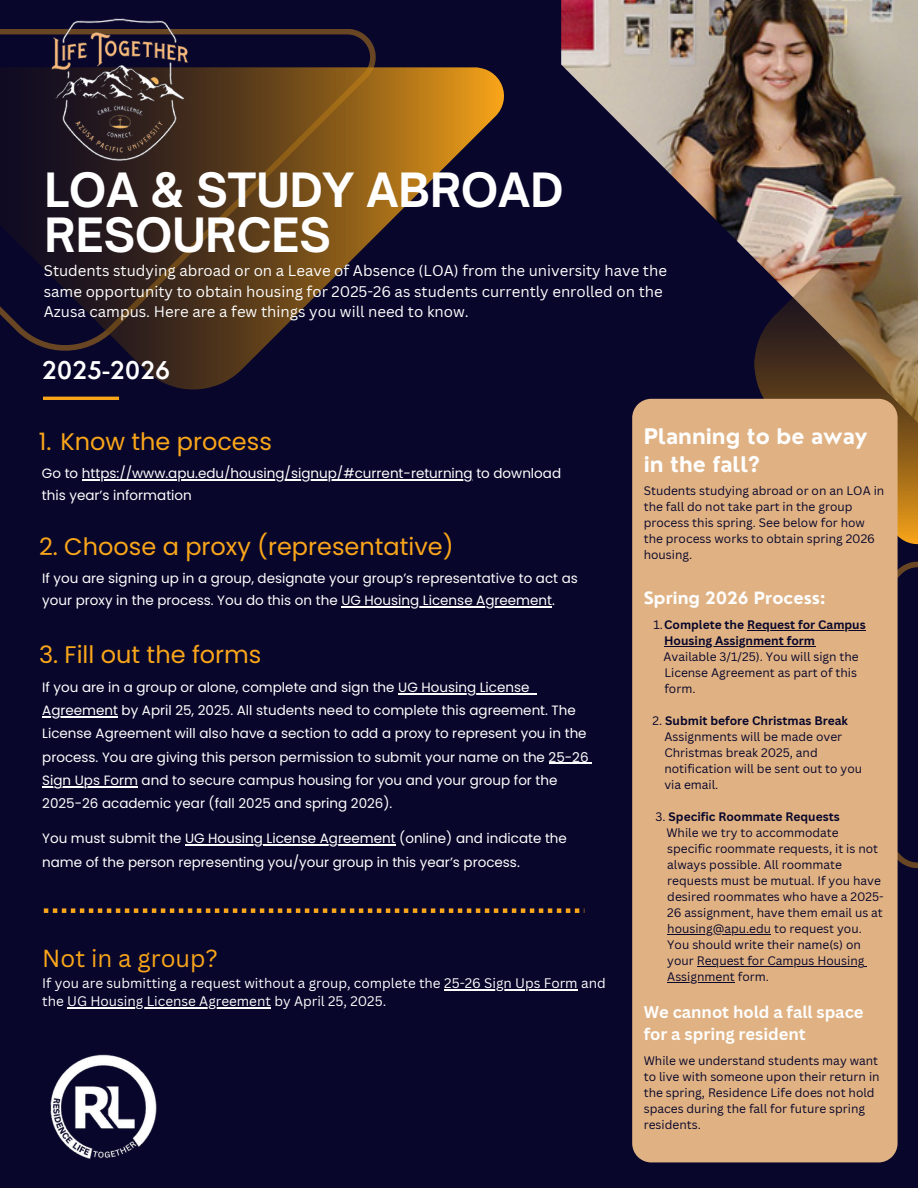
<style>
.page{position:relative;width:918px;height:1188px;background:#08062b}
.page>*{position:absolute;margin:0;border:0;box-sizing:border-box;transform-origin:0 0}
.t1{font:700 45.3px/45px "Open Sauce One";color:#fff}
.t2{font:24px "Poppins";color:#faa61a}
.t3{font:24px "Canva Sans";color:#faa61a}
.t4{font:600 23.85px "Nourd";color:#fff}
.t5{font:700 21px/28.2px "Nourd";color:#fefefe}
.t6{font:700 16.5px "Canva Sans";color:#fefefe}
.t7{font:700 16.5px "Nourd";color:#fefefe}
.t8{font:15px/20.2px "Canva Sans";color:#fff}
.t9{font:13.5px/23.1px "Poppins";color:#fefefe}
.t10{font:13.5px/18px "Canva Sans";color:#fefefe}
.t11{font:12px/16px "Canva Sans";color:#08062b}
.t12{font:700 12px "Canva Sans";color:#08062b}
.s1{font-weight:400}
</style>
<div class="page">
<svg style="left:0;top:29px;width:378px;height:39px"></svg>
<svg style="left:0;top:68px;width:504px;height:322px"></svg>
<svg style="left:898px;top:561px;width:20px;height:308px"></svg>
<img style="left:561px;top:0;width:357px;height:399px">
<img style="left:755px;top:184px;width:163px;height:360px">
<hr style="left:43px;top:397px;width:76px;height:3px;background:#faa61a">
<div style="left:632px;top:399px;width:266px;height:763px;background:#e0b283"></div>
<img style="left:50px;top:1054px;width:107px;height:105px">
<img style="left:45px;top:18px;width:149px;height:144px">
<svg style="left:44px;top:908px;width:540px;height:5px"></svg>
<hr style="left:82px;top:479px;width:391px;height:1px;background:#fefefe">
<hr style="left:747px;top:630px;width:119px;height:1px;background:#08062b">
<hr style="left:664px;top:646px;width:151px;height:1px;background:#08062b">
<hr style="left:667px;top:934px;width:104px;height:1px;background:#08062b">
<hr style="left:697px;top:966px;width:168px;height:1px;background:#08062b">
<hr style="left:667px;top:982px;width:68px;height:1px;background:#08062b">
<hr style="left:341px;top:606px;width:211px;height:1px;background:#fefefe">
<hr style="left:398px;top:693px;width:23px;height:2px;background:#fefefe">
<hr style="left:421px;top:693px;width:108px;height:2px;background:#fefefe">
<svg style="left:529px;top:693px;width:8px;height:2px"></svg>
<hr style="left:42px;top:717px;width:76px;height:1px;background:#fefefe">
<hr style="left:549px;top:763px;width:40px;height:1px;background:#fefefe">
<hr style="left:42px;top:786px;width:96px;height:1px;background:#fefefe">
<hr style="left:185px;top:845px;width:211px;height:1px;background:#fefefe">
<hr style="left:444px;top:989px;width:134px;height:1px;background:#fefefe">
<hr style="left:67px;top:1007px;width:204px;height:1px;background:#fefefe">
<h1 class="t1" style="left:45px;top:167px;width:520px">LOA &amp; STUDY ABROAD<br>RESOURCES</h1>
<p class="t8" style="left:44px;top:260px;width:625px">Students studying abroad or on a Leave of Absence (LOA) from the university have the same opportunity to obtain housing for 2025-26 as students currently enrolled on the<br>Azusa campus. Here are a few things you will need to know.</p>
<h6 class="t4" style="left:42px;top:356px;width:129px">2025-2026</h6>
<h4 class="t2" style="left:39px;top:425px;width:235px">1. Know the process</h4>
<p class="t9" style="left:42px;top:462px;width:521px">Go to https://www.apu.edu/housing/signup/#current-returning to download</p>
<h5 class="t9" style="left:42px;top:484px;width:151px">this year’s information</h5>
<p class="t2" style="left:39px;top:529px;width:416px">2. Choose a proxy (representative)</p>
<p class="t9" style="left:42px;top:566px;width:537px">If you are signing up in a group, designate your group’s representative to act as</p>
<p class="t9" style="left:42px;top:589px;width:514px">your proxy in the process. You do this on the UG Housing License Agreement.</p>
<p class="t2" style="left:39px;top:638px;width:224px">3. Fill out the forms</p>
<p class="t9" style="left:42px;top:676px;width:489px">If you are in a group or alone, complete and sign the UG Housing License</p>
<p class="t9" style="left:42px;top:699px;width:535px">Agreement by April 25, 2025. All students need to complete this agreement. The</p>
<p class="t9" style="left:42px;top:722px;width:546px">License Agreement will also have a section to add a proxy to represent you in the</p>
<p class="t9" style="left:42px;top:745px;width:548px">process. You are giving this person permission to submit your name on the 25-26</p>
<p class="t9" style="left:42px;top:768px;width:517px">Sign Ups Form and to secure campus housing for you and your group for the<br>2025-26 academic year (fall 2025 and spring 2026).</p>
<p class="t9" style="left:42px;top:827px;width:526px">You must submit the UG Housing License Agreement (online) and indicate the name of the person representing you/your group in this year’s process.</p>
<h2 class="t3" style="left:42px;top:941px;width:177px">Not in a group?</h2>
<p class="t10" style="left:42px;top:974px;width:565px">If you are submitting a request without a group, complete the 25-26 Sign Ups Form and the UG Housing License Agreement by April 25, 2025.</p>
<p class="t5" style="left:644px;top:422px;width:225px">Planning to be away in the fall?</p>
<p class="t11" style="left:644px;top:482px;width:242px">Students studying abroad or on an LOA in the fall do not take part in the group process this spring. See below for how the process works to obtain spring 2026 housing.</p>
<p class="t7" style="left:644px;top:587px;width:183px">Spring 2026 Process:</p>
<p class="t12" style="left:653px;top:616px;width:214px"><span class="s1">1.</span>Complete the Request for Campus</p>
<p class="t12" style="left:664px;top:632px;width:152px">Housing Assignment form</p>
<p class="t11" style="left:664px;top:648px;width:197px">Available 3/1/25). You will sign the</p>
<p class="t11" style="left:664px;top:664px;width:194px">License Agreement as part of this</p>
<p class="t11" style="left:664px;top:680px;width:33px">form.</p>
<p class="t12" style="left:653px;top:712px;width:197px"><span class="s1">2.</span> Submit before Christmas Break</p>
<p class="t11" style="left:664px;top:728px;width:179px">Assignments will be made over</p>
<p class="t11" style="left:664px;top:744px;width:155px">Christmas break 2025, and</p>
<p class="t11" style="left:664px;top:760px;width:199px">notification will be sent out to you</p>
<p class="t11" style="left:664px;top:776px;width:56px">via email.</p>
<p class="t12" style="left:656px;top:808px;width:186px"><span class="s1">3.</span> Specific Roommate Requests</p>
<p class="t11" style="left:666px;top:824px;width:174px">While we try to accommodate</p>
<p class="t11" style="left:667px;top:840px;width:212px">specific roommate requests, it is not</p>
<p class="t11" style="left:667px;top:856px;width:176px">always possible. All roommate</p>
<p class="t11" style="left:667px;top:872px;width:215px">requests must be mutual. If you have</p>
<p class="t11" style="left:667px;top:888px;width:218px">desired roommates who have a 2025-</p>
<h5 class="t11" style="left:667px;top:904px;width:217px">26 assignment, have them email us at</h5>
<p class="t11" style="left:667px;top:920px;width:196px">housing@apu.edu to request you.</p>
<p class="t11" style="left:667px;top:936px;width:195px">You should write their name(s) on</p>
<p class="t11" style="left:667px;top:952px;width:199px">your Request for Campus Housing</p>
<p class="t11" style="left:667px;top:968px;width:103px">Assignment form.</p>
<p class="t6" style="left:644px;top:1000px;width:221px">We cannot hold a fall space</p>
<p class="t6" style="left:644px;top:1022px;width:164px">for a spring resident</p>
<p class="t11" style="left:644px;top:1053px;width:236px">While we understand students may want</p>
<p class="t11" style="left:644px;top:1069px;width:237px">to live with someone upon their return in the spring, Residence Life does not hold spaces during the fall for future spring residents.</p>
</div>
